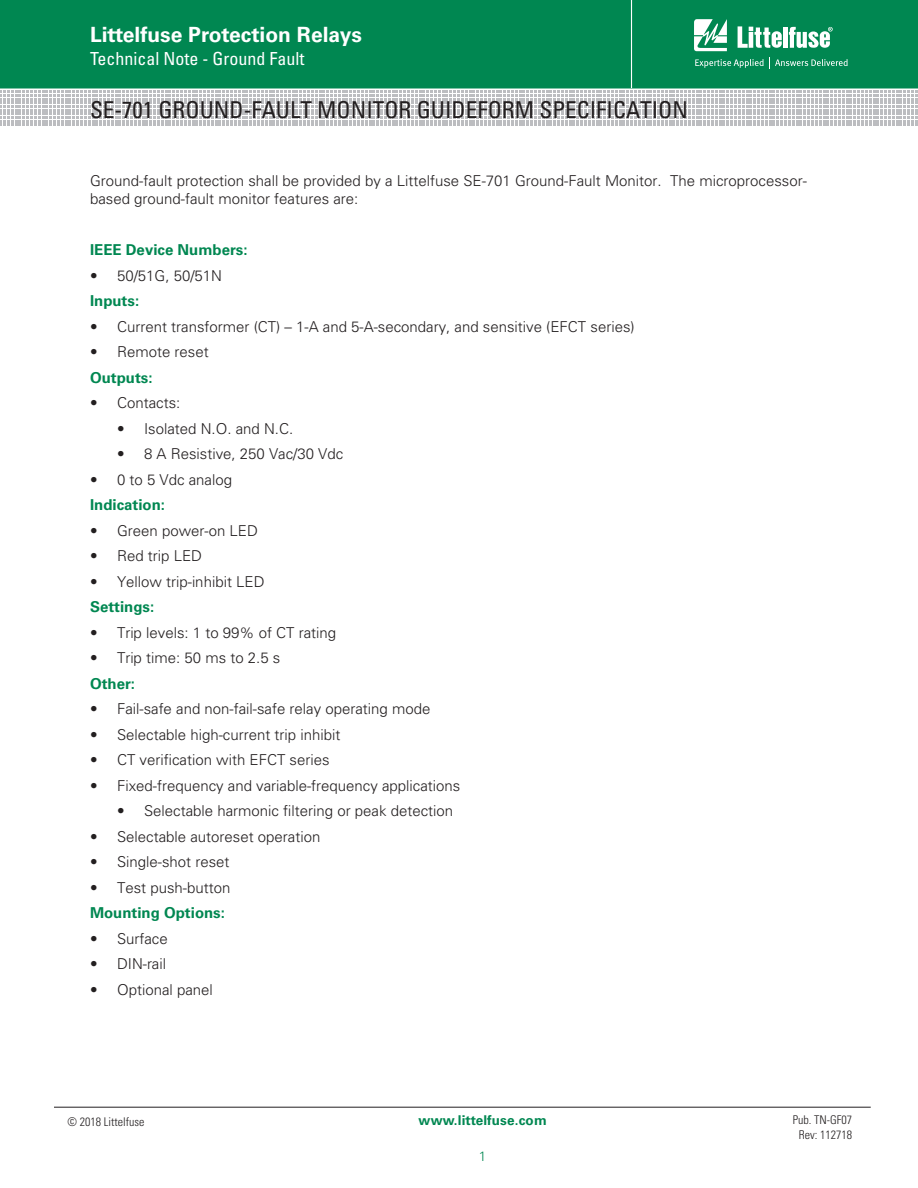
<style>
.page{position:relative;width:918px;height:1188px;background:#fff}
.page>*{position:absolute;margin:0;border:0;box-sizing:border-box;transform-origin:0 0}
.t1{font:condensed 23.25px "Univers LT Std";color:#231f20}
.t2{font:700 21px "Univers LT Std";color:#fff}
.t3{font:condensed 18px "Univers LT Std";color:#fff}
.SubTitleTOC{font:300 15px/18px "Univers LT Std";color:#231f20}
.SubTitleTOC-2{font:700 15px "Univers LT Std";color:#008751}
.t4{font:700 13.5px "Univers LT Std";letter-spacing:.01em;color:#008751}
.t5{font:300 13.5px "Univers LT Std";color:#008751}
.t6{font:300 condensed 12px/14.4px "Univers LT Std";color:#231f20;text-align:center}
</style>
<div class="page">
<div style="left:0;top:0;width:918px;height:88px;background:#008751"></div>
<hr style="left:631px;top:0;width:1px;height:88px;background:#fff">
<hr style="left:54px;top:1107px;width:817px;height:1px;background:#231f20">
<svg style="left:0;top:91px;width:917px;height:35px"></svg>
<svg style="left:694px;top:19px;width:33px;height:32px"></svg>
<hr style="left:783px;top:27px;width:4px;height:21px;background:#fff">
<svg style="left:789px;top:27px;width:44px;height:21px"></svg>
<svg style="left:738px;top:26px;width:44px;height:22px"></svg>
<svg style="left:695px;top:57px;width:153px;height:12px;background:#2a9a6e"></svg>
<h2 class="t2" style="left:90px;top:22px;width:273px">Littelfuse Protection Relays</h2>
<p class="t3" style="left:90px;top:47px;width:216px">Technical Note - Ground Fault</p>
<h1 class="t1" style="left:90px;top:95px;width:600px">SE-701 GROUND-FAULT MONITOR GUIDEFORM SPECIFICATION</h1>
<p class="SubTitleTOC" style="left:90px;top:172px;width:718px">Ground-fault protection shall be provided by a Littelfuse SE-701 Ground-Fault Monitor. The microprocessor&shy;based ground-fault monitor features are:</p>
<p class="SubTitleTOC-2" style="left:90px;top:241px;width:159px">IEEE Device Numbers:</p>
<p class="SubTitleTOC" style="left:90px;top:267px;width:134px">• 50/51G, 50/51N</p>
<p class="SubTitleTOC-2" style="left:90px;top:292px;width:51px">Inputs:</p>
<p class="SubTitleTOC" style="left:90px;top:318px;width:546px">• Current transformer (CT) – 1-A and 5-A-secondary, and sensitive (EFCT series)</p>
<p class="SubTitleTOC" style="left:90px;top:343px;width:120px">• Remote reset</p>
<p class="SubTitleTOC-2" style="left:90px;top:369px;width:64px">Outputs:</p>
<p class="SubTitleTOC" style="left:90px;top:394px;width:92px">• Contacts:</p>
<p class="SubTitleTOC" style="left:117px;top:420px;width:178px">• Isolated N.O. and N.C.</p>
<p class="SubTitleTOC" style="left:117px;top:445px;width:228px">• 8 A Resistive, 250 Vac/30 Vdc</p>
<p class="SubTitleTOC" style="left:90px;top:471px;width:144px">• 0 to 5 Vdc analog</p>
<p class="SubTitleTOC-2" style="left:90px;top:496px;width:77px">Indication:</p>
<p class="SubTitleTOC" style="left:90px;top:522px;width:169px">• Green power-on LED</p>
<p class="SubTitleTOC" style="left:90px;top:547px;width:114px">• Red trip LED</p>
<p class="SubTitleTOC" style="left:90px;top:573px;width:176px">• Yellow trip-inhibit LED</p>
<p class="SubTitleTOC-2" style="left:90px;top:598px;width:66px">Settings:</p>
<p class="SubTitleTOC" style="left:90px;top:624px;width:248px">• Trip levels: 1 to 99% of CT rating</p>
<p class="SubTitleTOC" style="left:90px;top:649px;width:192px">• Trip time: 50 ms to 2.5 s</p>
<p class="SubTitleTOC-2" style="left:90px;top:675px;width:47px">Other:</p>
<p class="SubTitleTOC" style="left:90px;top:700px;width:342px">• Fail-safe and non-fail-safe relay operating mode</p>
<p class="SubTitleTOC" style="left:90px;top:726px;width:252px">• Selectable high-current trip inhibit</p>
<p class="SubTitleTOC" style="left:90px;top:751px;width:241px">• CT verification with EFCT series</p>
<p class="SubTitleTOC" style="left:90px;top:777px;width:372px">• Fixed-frequency and variable-frequency applications</p>
<p class="SubTitleTOC" style="left:117px;top:802px;width:338px">• Selectable harmonic filtering or peak detection</p>
<p class="SubTitleTOC" style="left:90px;top:828px;width:232px">• Selectable autoreset operation</p>
<p class="SubTitleTOC" style="left:90px;top:853px;width:141px">• Single-shot reset</p>
<p class="SubTitleTOC" style="left:90px;top:879px;width:142px">• Test push-button</p>
<p class="SubTitleTOC-2" style="left:90px;top:904px;width:136px">Mounting Options:</p>
<p class="SubTitleTOC" style="left:90px;top:930px;width:79px">• Surface</p>
<p class="SubTitleTOC" style="left:90px;top:955px;width:78px">• DIN-rail</p>
<p class="SubTitleTOC" style="left:90px;top:981px;width:124px">• Optional panel</p>
<p class="t6" style="left:68px;top:1114px;width:78px">© 2018 Littelfuse</p>
<p class="t4" style="left:419px;top:1113px;width:130px">www.littelfuse.com</p>
<p class="t6" style="left:793px;top:1113px;width:61px">Pub. TN-GF07<br>Rev: 112718</p>
<p class="t5" style="left:479px;top:1148px;width:9px">1</p>
</div>
